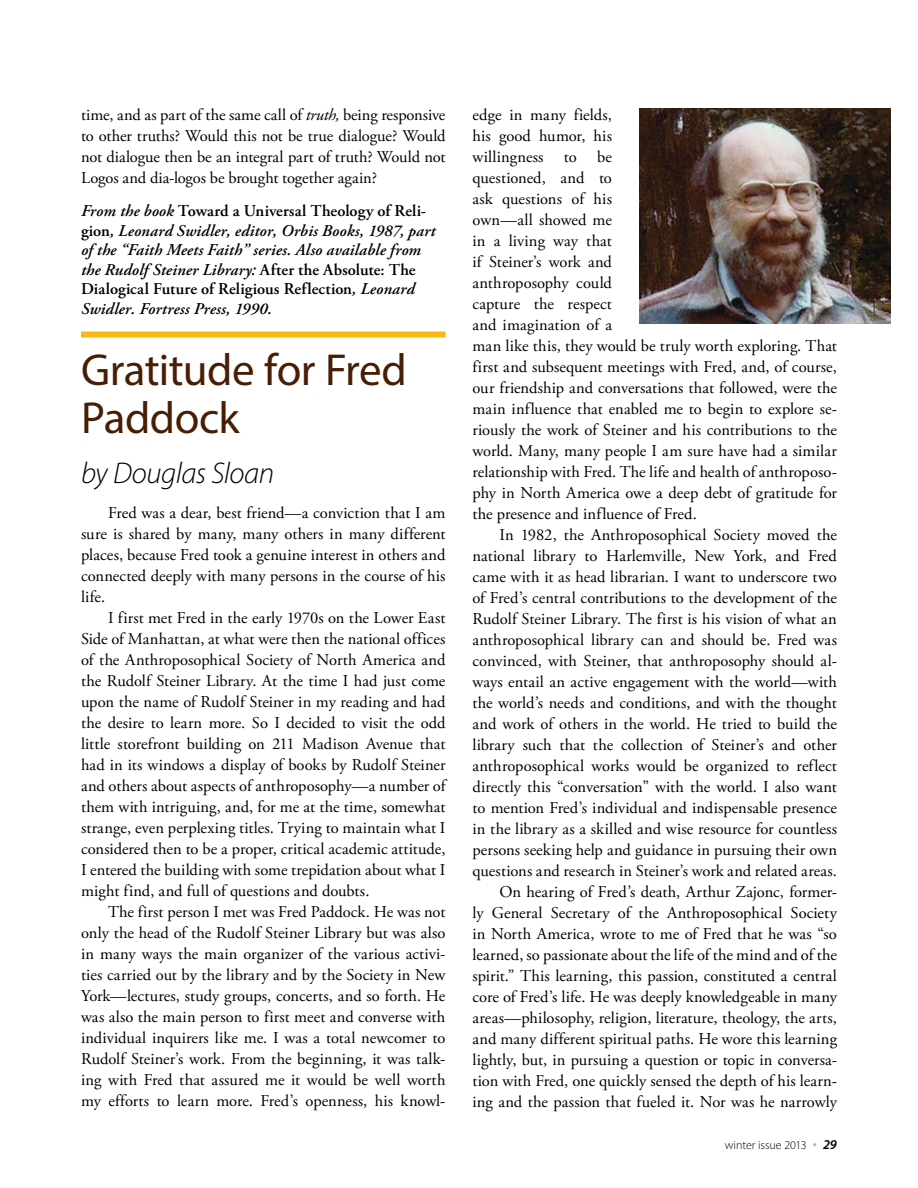
<style>
.page{position:relative;width:918px;height:1188px;background:#fff}
.page>*{position:absolute;margin:0;border:0;box-sizing:border-box;transform-origin:0 0}
.t1{font:45px/48px "Myriad Pro";letter-spacing:-.01em;color:#471e04}
.t2{font:italic 300 30px "Myriad Pro";letter-spacing:-.015em;color:#000}
.t3{font:16.5px/21px "Adobe Garamond Pro";letter-spacing:.005em;color:#000;text-align:justify}
.t4{font:italic 600 16.5px/19.5px "Adobe Garamond Pro";letter-spacing:.01em;color:#000}
.t5{font:300 12px "Myriad Pro";letter-spacing:-.005em;color:#000}
.s1{font-style:italic}
.s2{font-style:normal}
.s3{font-size:16.5px;color:#87c879}
.s4{font-weight:600;font-style:italic;font-size:13.5px}
</style>
<div class="page">
<div style="left:81px;top:332px;width:365px;height:6px;background:#fdb913"></div>
<img style="left:639px;top:108px;width:252px;height:215px">
<p class="t3" style="left:81px;top:105px;width:366px">time, and as part of the same call of <span class="s1">truth,</span> being responsive to other truths? Would this not be true dialogue? Would not dialogue then be an integral part of truth? Would not Logos and dia-logos be brought together again?</p>
<p class="t4" style="left:81px;top:202px;width:356px">From the book <span class="s2">Toward a Universal Theology of Reli&shy;gion</span>, Leonard Swidler, editor, Orbis Books, 1987, part of the “Faith Meets Faith” series. Also available from the Rudolf Steiner Library: <span class="s2">After the Absolute: The Dialogical Future of Religious Reflection</span>, Leonard Swidler. Fortress Press, 1990.</p>
<h1 class="t1" style="left:81px;top:345px;width:327px">Gratitude for Fred<br>Paddock</h1>
<h2 class="t2" style="left:81px;top:455px;width:195px">by Douglas Sloan</h2>
<p class="t3" style="left:81px;top:502px;width:366px;text-indent:27px">Fred was a dear, best friend—a conviction that I am sure is shared by many, many others in many different places, because Fred took a genuine interest in others and connected deeply with many persons in the course of his life.</p>
<p class="t3" style="left:81px;top:607px;width:366px;text-indent:27px">I first met Fred in the early 1970s on the Lower East Side of Manhattan, at what were then the national offices of the Anthroposophical Society of North America and the Rudolf Steiner Library. At the time I had just come upon the name of Rudolf Steiner in my reading and had the desire to learn more. So I decided to visit the odd little storefront building on 211 Madison Avenue that had in its windows a display of books by Rudolf Steiner and others about aspects of anthroposophy—a number of them with intriguing, and, for me at the time, somewhat strange, even perplexing titles. Trying to maintain what I considered then to be a proper, critical academic attitude, I entered the building with some trepidation about what I might find, and full of questions and doubts.</p>
<p class="t3" style="left:81px;top:901px;width:366px;text-indent:27px">The first person I met was Fred Paddock. He was not only the head of the Rudolf Steiner Library but was also in many ways the main organizer of the various activi&shy;ties carried out by the library and by the Society in New York—lectures, study groups, concerts, and so forth. He was also the main person to first meet and converse with individual inquirers like me. I was a total newcomer to Rudolf Steiner’s work. From the beginning, it was talk&shy;ing with Fred that assured me it would be well worth my efforts to learn more. Fred’s openness, his knowl-</p>
<p class="t3" style="left:472px;top:105px;width:366px;text-align:left">edge in many fields,<br>his good humor, his<br>willingness to be<br>questioned, and to<br>ask questions of his<br>own—all showed me<br>in a living way that<br>if Steiner’s work and<br>anthroposophy could<br>capture the respect<br>and imagination of a<br>man like this, they would be truly worth exploring. That first and subsequent meetings with Fred, and, of course, our friendship and conversations that followed, were the main influence that enabled me to begin to explore se&shy;riously the work of Steiner and his contributions to the world. Many, many people I am sure have had a similar relationship with Fred. The life and health of anthroposo&shy;phy in North America owe a deep debt of gratitude for the presence and influence of Fred.</p>
<p class="t3" style="left:472px;top:525px;width:366px;text-align:right">In 1982, the Anthroposophical Society moved the national library to Harlemville, New York, and Fred came with it as head librarian. I want to underscore two of Fred’s central contributions to the development of the Rudolf Steiner Library. The first is his vision of what an anthroposophical library can and should be. Fred was convinced, with Steiner, that anthroposophy should al&shy;ways entail an active engagement with the world—with the world’s needs and conditions, and with the thought and work of others in the world. He tried to build the library such that the collection of Steiner’s and other anthroposophical works would be organized to reflect directly this “conversation” with the world. I also want to mention Fred’s individual and indispensable presence in the library as a skilled and wise resource for countless persons seeking help and guidance in pursuing their own questions and research in Steiner’s work and related areas.<br>On hearing of Fred’s death, Arthur Zajonc, former-<br>ly General Secretary of the Anthroposophical Society in North America, wrote to me of Fred that he was “so learned, so passionate about the life of the mind and of the spirit.” This learning, this passion, constituted a central core of Fred’s life. He was deeply knowledgeable in many areas—philosophy, religion, literature, theology, the arts, and many different spiritual paths. He wore this learning lightly, but, in pursuing a question or topic in conversa&shy;tion with Fred, one quickly sensed the depth of his learn&shy;ing and the passion that fueled it. Nor was he narrowly</p>
<p class="t5" style="left:725px;top:1138px;width:114px">winter issue 2013 <span class="s3">•</span> <span class="s4">29</span></p>
</div>
